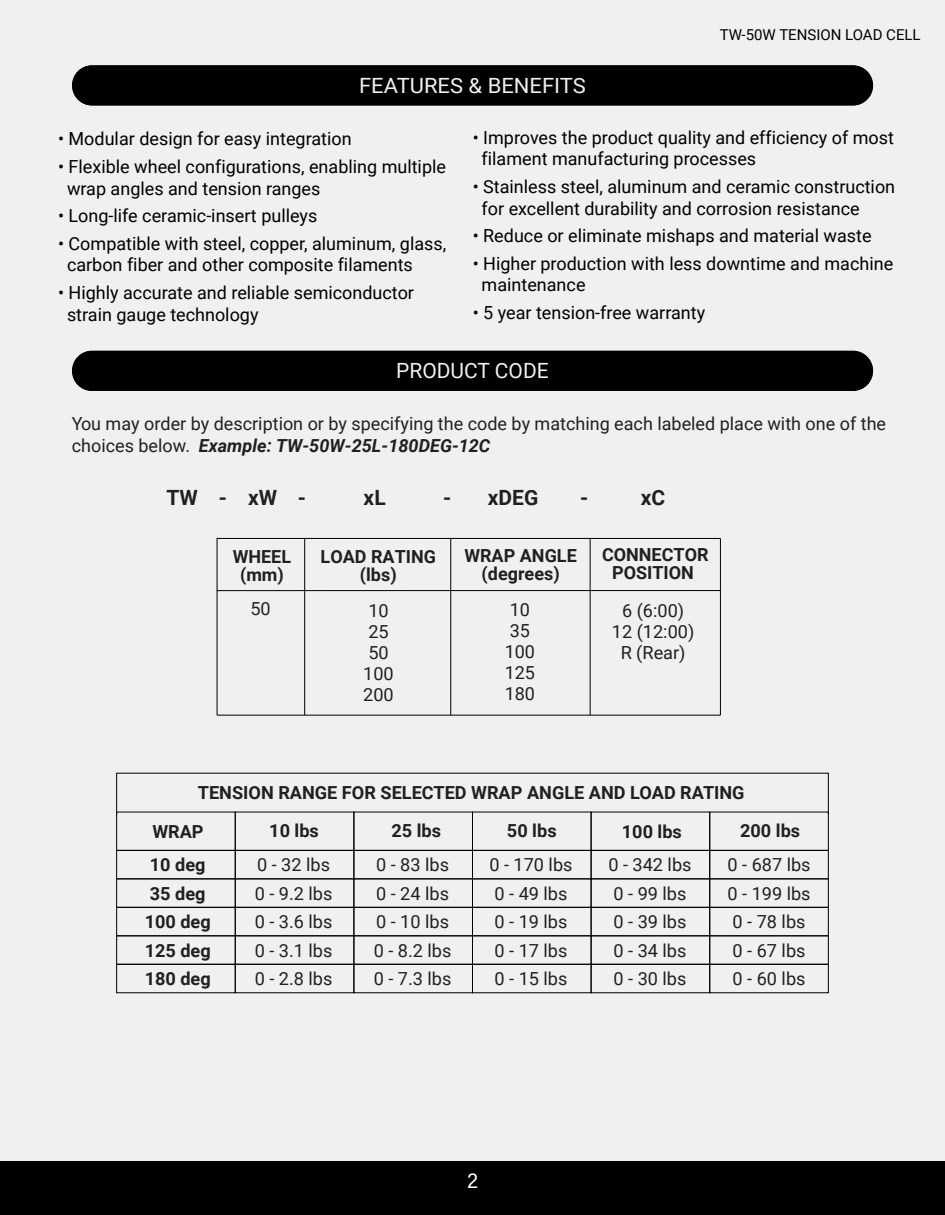
<style>
.page{position:relative;width:945px;height:1215px;background:#f0f0f0}
.page>*{position:absolute;margin:0;border:0;box-sizing:border-box;transform-origin:0 0}
.t1{font:21px "Roboto";color:#f0f0f0;scale:1.05 1}
.t2{font:700 21px "Roboto";color:#231f20}
.t3{font:21px "Roboto";color:#f0f0f0}
.t4{font:18px/21.6px "Roboto";color:#000}
.t5{font:18px/28.5px "Roboto";color:#231f20}
.t6{font:700 18px/18px "Roboto";color:#231f20;text-align:center}
.t7{font:15px "Roboto";color:#000}
.s1{font-weight:700;font-style:italic}
</style>
<div class="page">
<div style="left:0;top:1161px;width:945px;height:54px;background:#000"></div>
<div style="left:72px;top:65px;width:801px;height:41px;background:#000"></div>
<div style="left:217px;top:538px;width:504px;height:53px;border:1px solid #000"></div>
<hr style="left:304px;top:538px;width:1px;height:177px;background:#000">
<hr style="left:217px;top:591px;width:1px;height:124px;background:#000">
<hr style="left:450px;top:538px;width:1px;height:53px;background:#000">
<hr style="left:450px;top:591px;width:1px;height:124px;background:#000">
<hr style="left:590px;top:538px;width:1px;height:177px;background:#000">
<hr style="left:720px;top:538px;width:1px;height:53px;background:#000">
<hr style="left:720px;top:591px;width:1px;height:124px;background:#000">
<hr style="left:217px;top:715px;width:503px;height:1px;background:#000">
<div style="left:72px;top:351px;width:801px;height:40px;background:#000"></div>
<div style="left:591px;top:812px;width:119px;height:39px;border:1px solid #000"></div>
<div style="left:235px;top:812px;width:119px;height:39px;border:1px solid #000"></div>
<div style="left:710px;top:850px;width:119px;height:29px;border:1px solid #000"></div>
<div style="left:591px;top:850px;width:119px;height:29px;border:1px solid #000"></div>
<div style="left:472px;top:850px;width:119px;height:29px;border:1px solid #000"></div>
<div style="left:354px;top:850px;width:119px;height:29px;border:1px solid #000"></div>
<div style="left:235px;top:850px;width:119px;height:29px;border:1px solid #000"></div>
<div style="left:116px;top:850px;width:119px;height:29px;border:1px solid #000"></div>
<div style="left:710px;top:907px;width:119px;height:29px;border:1px solid #000"></div>
<div style="left:591px;top:907px;width:119px;height:29px;border:1px solid #000"></div>
<div style="left:472px;top:907px;width:119px;height:29px;border:1px solid #000"></div>
<div style="left:354px;top:907px;width:119px;height:29px;border:1px solid #000"></div>
<div style="left:235px;top:907px;width:119px;height:29px;border:1px solid #000"></div>
<div style="left:116px;top:907px;width:119px;height:29px;border:1px solid #000"></div>
<div style="left:710px;top:964px;width:119px;height:29px;border:1px solid #000"></div>
<div style="left:591px;top:964px;width:119px;height:29px;border:1px solid #000"></div>
<div style="left:472px;top:964px;width:119px;height:29px;border:1px solid #000"></div>
<div style="left:354px;top:964px;width:119px;height:29px;border:1px solid #000"></div>
<div style="left:235px;top:964px;width:119px;height:29px;border:1px solid #000"></div>
<div style="left:116px;top:964px;width:119px;height:29px;border:1px solid #000"></div>
<p class="t1" style="left:359px;top:71px;width:217px">FEATURES &amp; BENEFITS</p>
<p class="t7" style="left:720px;top:24px;width:203px">TW-50W TENSION LOAD CELL</p>
<p class="t4" style="left:58px;top:128px;width:295px">• Modular design for easy integration</p>
<p class="t4" style="left:67px;top:155px;width:381px;text-indent:-9px">• Flexible wheel configurations, enabling multiple wrap angles and tension ranges</p>
<p class="t4" style="left:58px;top:204px;width:261px">• Long-life ceramic-insert pulleys</p>
<p class="t4" style="left:67px;top:232px;width:381px;text-indent:-9px">• Compatible with steel, copper, aluminum, glass, carbon fiber and other composite filaments</p>
<p class="t4" style="left:67px;top:281px;width:349px;text-indent:-9px">• Highly accurate and reliable semiconductor strain gauge technology</p>
<p class="t4" style="left:482px;top:126px;width:414px;text-indent:-9px">• Improves the product quality and efficiency of most filament manufacturing processes</p>
<p class="t4" style="left:482px;top:175px;width:415px;text-indent:-9px">• Stainless steel, aluminum and ceramic construction for excellent durability and corrosion resistance</p>
<p class="t4" style="left:473px;top:224px;width:400px">• Reduce or eliminate mishaps and material waste</p>
<p class="t4" style="left:482px;top:252px;width:413px;text-indent:-9px">• Higher production with less downtime and machine maintenance</p>
<p class="t4" style="left:473px;top:301px;width:234px">• 5 year tension-free warranty</p>
<p class="t3" style="left:396px;top:356px;width:154px">PRODUCT CODE</p>
<p class="t5" style="left:72px;top:412px;width:816px;line-height:21.6px">You may order by description or by specifying the code by matching each labeled place with one of the choices below. <span class="s1">Example: TW-50W-25L-180DEG-12C</span></p>
<p class="t2" style="left:167px;top:483px;width:141px">TW - xW -</p>
<p class="t2" style="left:364px;top:483px;width:24px">xL</p>
<p class="t2" style="left:443px;top:483px;width:97px">- xDEG</p>
<p class="t2" style="left:580px;top:483px;width:10px">-</p>
<p class="t2" style="left:641px;top:483px;width:26px">xC</p>
<p class="t6" style="left:233px;top:547px;width:60px">WHEEL (mm)</p>
<p class="t6" style="left:321px;top:547px;width:117px">LOAD RATING (lbs)</p>
<p class="t6" style="left:602px;top:545px;width:108px">CONNECTOR<br>POSITION</p>
<p class="t6" style="left:464px;top:546px;width:114px">WRAP ANGLE (degrees)</p>
<p class="t5" style="left:250px;top:594px;width:22px">50</p>
<p class="t5" style="left:363px;top:599px;width:32px;line-height:21px">10<br>25<br>50<br>100<br>200</p>
<p class="t5" style="left:612px;top:599px;width:84px;line-height:21px;text-align:center">6 (6:00)<br>12 (12:00)<br>R (Rear)</p>
<p class="t5" style="left:505px;top:599px;width:32px;line-height:21px">10<br>35<br>100<br>125<br>180</p>
<p class="t6" style="left:152px;top:773px;width:594px;line-height:38.5px;text-align:left;text-indent:46px">TENSION RANGE FOR SELECTED WRAP ANGLE AND LOAD RATING<br>WRAP</p>
<p class="t6" style="left:269px;top:821px;width:51px">10 lbs</p>
<p class="t6" style="left:391px;top:821px;width:51px">25 lbs</p>
<p class="t6" style="left:507px;top:821px;width:51px">50 lbs</p>
<p class="t6" style="left:622px;top:822px;width:62px">100 lbs</p>
<p class="t6" style="left:740px;top:821px;width:62px">200 lbs</p>
<p class="t6" style="left:145px;top:850px;width:68px;line-height:28.5px;text-align:left">10 deg<br>35 deg<br>100 deg<br>125 deg<br>180 deg</p>
<p class="t5" style="left:255px;top:850px;width:79px">0 - 32 lbs<br>0 - 9.2 lbs<br>0 - 3.6 lbs<br>0 - 3.1 lbs<br>0 - 2.8 lbs</p>
<p class="t5" style="left:374px;top:850px;width:79px">0 - 83 lbs<br>0 - 24 lbs<br>0 - 10 lbs<br>0 - 8.2 lbs<br>0 - 7.3 lbs</p>
<p class="t5" style="left:489px;top:850px;width:85px">0 - 170 lbs<br>0 - 49 lbs<br>0 - 19 lbs<br>0 - 17 lbs<br>0 - 15 lbs</p>
<p class="t5" style="left:608px;top:850px;width:85px">0 - 342 lbs<br>0 - 99 lbs<br>0 - 39 lbs<br>0 - 34 lbs<br>0 - 30 lbs</p>
<p class="t5" style="left:728px;top:850px;width:85px">0 - 687 lbs<br>0 - 199 lbs<br>0 - 78 lbs<br>0 - 67 lbs<br>0 - 60 lbs</p>
</div>
